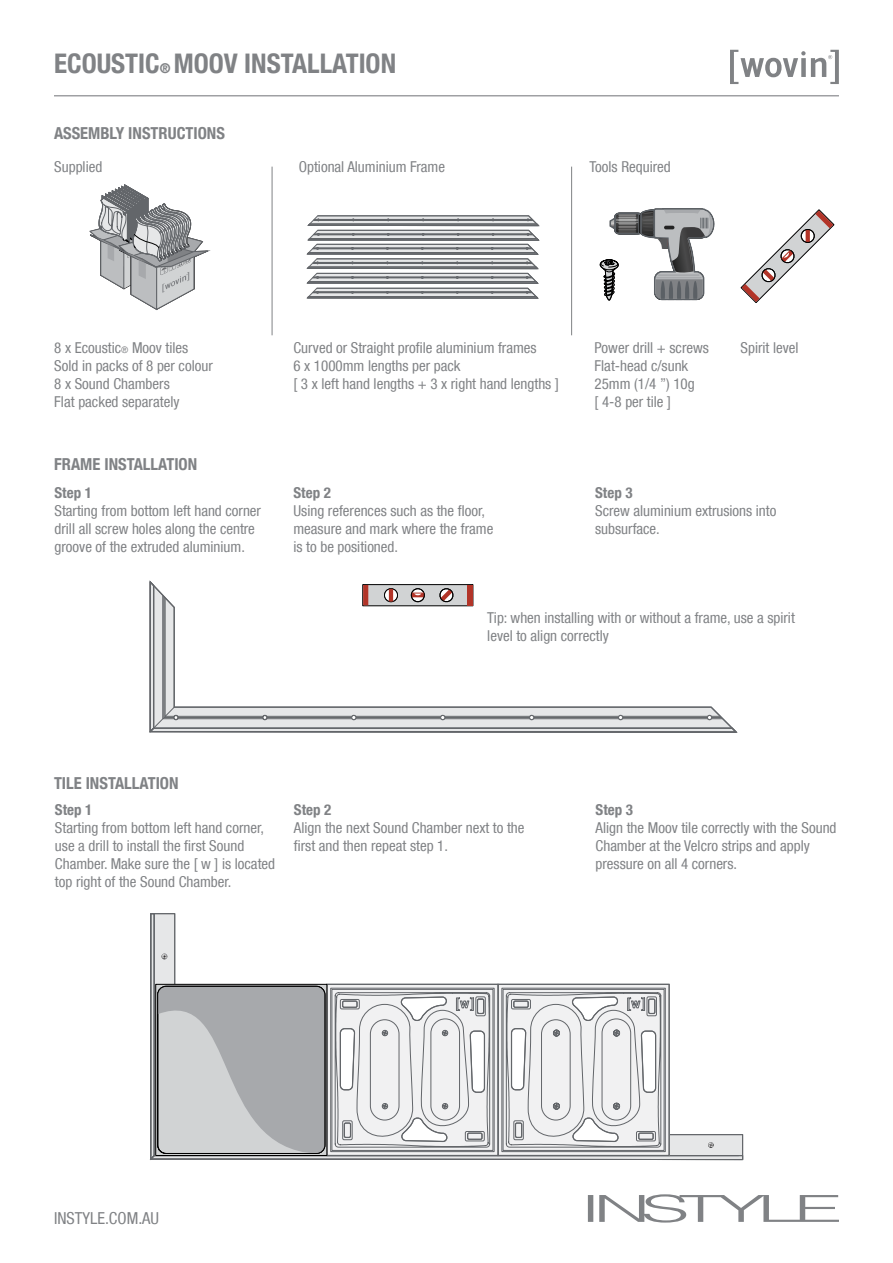
<style>
.page{position:relative;width:893px;height:1263px;background:#fff}
.page>*{position:absolute;margin:0;border:0;box-sizing:border-box;transform-origin:0 0}
.t1{font:700 condensed 27px "Helvetica Neue LT Com";color:#808285}
.t2{font:700 condensed 16.5px "Helvetica Neue LT Com";color:#808285}
.t3{font:condensed 16.5px "Helvetica Neue LT Com";color:#808285}
.t4{font:condensed 15px/18px "Helvetica Neue LT Com";color:#808285}
.t5{font:700 condensed 15px "Helvetica Neue LT Com";color:#808285}
.s1{font-size:13.5px}
.s2{font-size:9px}
</style>
<div class="page">
<svg style="left:588px;top:1194px;width:251px;height:28px"></svg>
<hr style="left:54px;top:95px;width:785px;height:1px;background:#808285">
<svg style="left:730px;top:50px;width:109px;height:34px"></svg>
<hr style="left:272px;top:167px;width:1px;height:168px;background:#808285">
<hr style="left:571px;top:167px;width:1px;height:168px;background:#808285">
<svg style="left:89px;top:184px;width:122px;height:126px"></svg>
<svg style="left:599px;top:208px;width:116px;height:93px"></svg>
<svg style="left:307px;top:215px;width:232px;height:83px"></svg>
<svg style="left:149px;top:580px;width:589px;height:153px"></svg>
<svg style="left:149px;top:913px;width:594px;height:247px"></svg>
<svg style="left:740px;top:209px;width:95px;height:94px"></svg>
<h1 class="t1" style="left:54px;top:54px;width:343px">ECOUSTIC<span class="s1">®</span> MOOV INSTALLATION</h1>
<p class="t2" style="left:54px;top:127px;width:172px">ASSEMBLY INSTRUCTIONS</p>
<p class="t4" style="left:54px;top:160px;width:50px">supplied</p>
<p class="t4" style="left:299px;top:160px;width:148px">optional aluminium Frame</p>
<p class="t4" style="left:589px;top:160px;width:83px">tools Required</p>
<p class="t4" style="left:54px;top:341px;width:160px">8 x ecoustic<span class="s2">®</span> moov tiles sold in packs of 8 per colour<br>8 x sound chambers<br>Flat packed separately</p>
<p class="t4" style="left:293px;top:341px;width:267px">Curved or Straight profile aluminium frames<br>6 x 1000mm lengths per pack<br>[ 3 x left hand lengths + 3 x right hand lengths ]</p>
<p class="t4" style="left:595px;top:341px;width:116px">Power drill + screws<br>Flat-head c/sunk<br>25mm (1/4 ”) 10g<br>[ 4-8 per tile ]</p>
<p class="t4" style="left:741px;top:341px;width:60px">spirit level</p>
<p class="t2" style="left:54px;top:459px;width:144px">FRAME INSTALLATION</p>
<p class="t5" style="left:55px;top:487px;width:39px">Step 1</p>
<p class="t4" style="left:55px;top:504px;width:208px">starting from bottom left hand corner drill all screw holes along the centre groove of the extruded aluminium.</p>
<p class="t5" style="left:293px;top:487px;width:39px">Step 2</p>
<p class="t4" style="left:293px;top:504px;width:201px">Using references such as the floor, measure and mark where the frame is to be positioned.</p>
<p class="t5" style="left:595px;top:487px;width:39px">Step 3</p>
<p class="t4" style="left:595px;top:504px;width:183px">screw aluminium extrusions into subsurface.</p>
<p class="t4" style="left:487px;top:610px;width:309px">Tip: when installing with or without a frame, use a spirit level to align correctly</p>
<p class="t2" style="left:54px;top:777px;width:126px">TILE INSTALLATION</p>
<p class="t5" style="left:55px;top:804px;width:39px">Step 1</p>
<p class="t4" style="left:55px;top:821px;width:222px">Starting from bottom left hand corner, use a drill to install the first Sound chamber. make sure the [ w ] is located top right of the sound chamber.</p>
<p class="t5" style="left:294px;top:804px;width:39px">Step 2</p>
<p class="t4" style="left:294px;top:821px;width:232px">align the next sound chamber next to the first and then repeat step 1.</p>
<p class="t5" style="left:596px;top:804px;width:39px">Step 3</p>
<p class="t4" style="left:596px;top:821px;width:242px">align the moov tile correctly with the sound chamber at the Velcro strips and apply pressure on all 4 corners.</p>
<p class="t3" style="left:54px;top:1212px;width:107px">instyle.com.au</p>
</div>
